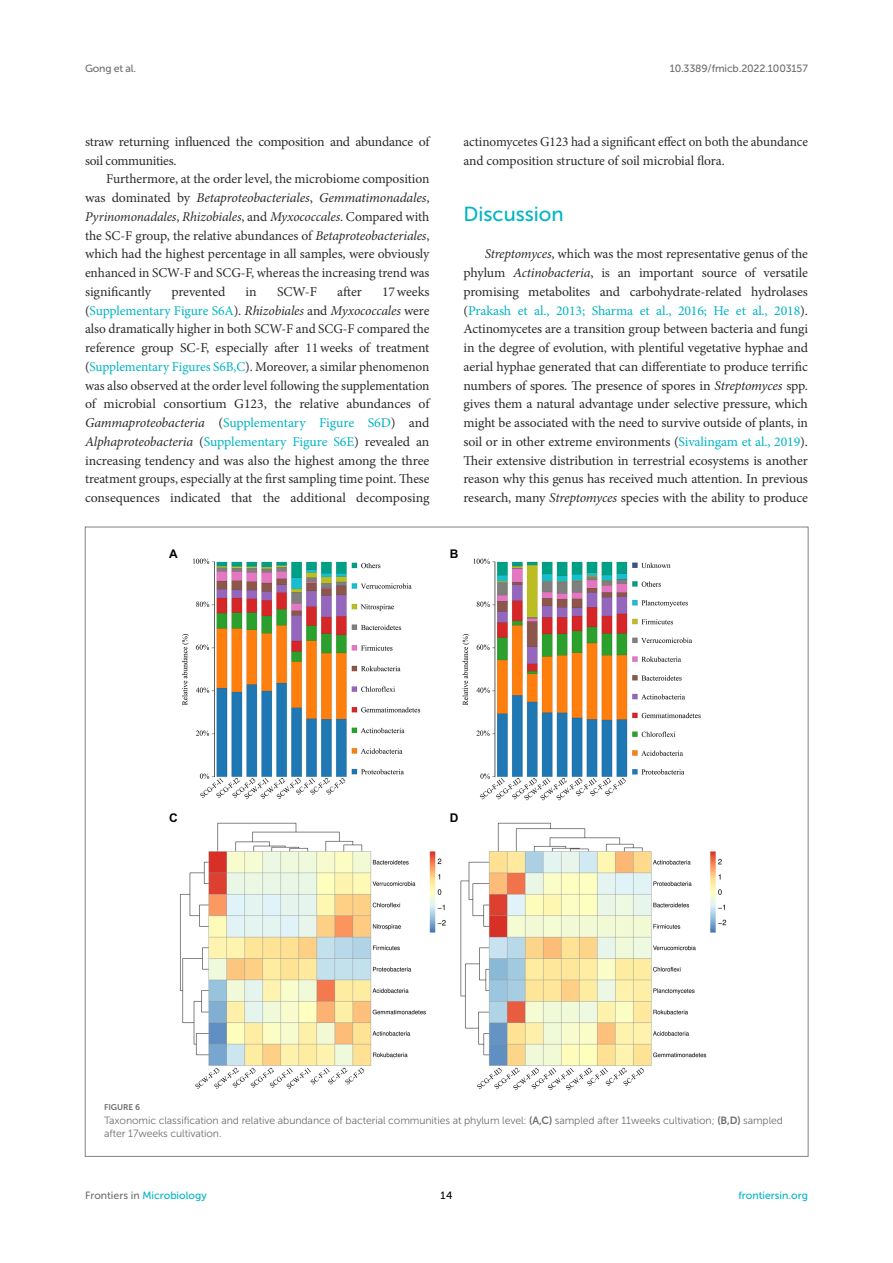
<style>
.page{position:relative;width:893px;height:1263px;background:#fff}
.page>*{position:absolute;margin:0;border:0;box-sizing:border-box;transform-origin:0 0}
.HEAD_1{font:20.25px "Museo Sans 500";color:#00b4c4}
.TEXT{font:13.5px/18.8px "Minion Pro";letter-spacing:-.005em;color:#2b2b2a;text-align:justify}
.TEXT_FLUSH{font:13.5px/18.8px "Minion Pro";letter-spacing:-.02em;color:#2b2b2a}
.t1{font:700 12px "Arial";color:#000}
.FIG_LEG{font:10.5px/13.5px "Museo Sans 300";letter-spacing:-.01em;color:#706f70}
.t2{font:10.5px "Museo Sans 500";color:#00b4c4}
.t3{font:10.5px "Museo Sans 500";letter-spacing:-.015em;color:#706f70}
.t4{font:10.5px "Museo Sans 500";color:#000}
.FIG_HD{font:8.25px "Museo Sans 700";letter-spacing:-.01em;color:#706f70}
.s1{font-style:italic}
.s2{color:#00b4c4}
.s3{font-family:"Museo Sans 700"}
.s4{color:#706f70}
</style>
<div class="page">
<img style="left:180px;top:558px;width:547px;height:533px">
<p class="t3" style="left:85px;top:63px;width:53px">Gong et al.</p>
<p class="t3" style="left:670px;top:63px;width:140px">10.3389/fmicb.2022.1003157</p>
<p class="TEXT_FLUSH" style="left:85px;top:132px;width:346px">straw returning influenced the composition and abundance of soil communities.</p>
<p class="TEXT" style="left:85px;top:170px;width:346px;text-indent:21px">Furthermore, at the order level, the microbiome composition was dominated by <span class="s1">Betaproteobacteriales</span>, <span class="s1">Gemmatimonadales</span>, <span class="s1">Pyrinomonadales</span>, <span class="s1">Rhizobiales</span>, and <span class="s1">Myxococcales</span>. Compared with the SC-F group, the relative abundances of <span class="s1">Betaproteobacteriales</span>, which had the highest percentage in all samples, were obviously enhanced in SCW-F and SCG-F, whereas the increasing trend was significantly</p>
<p class="TEXT" style="left:85px;top:282px;width:346px;text-indent:297px">17weeks (<span class="s2">Supplementary Figure S6A</span>). <span class="s1">Rhizobiales</span> and <span class="s1">Myxococcales</span> were also dramatically higher in both SCW-F and SCG-F compared the reference group SC-F, especially after 11weeks of treatment (<span class="s2">Supplementary Figures S6B,C</span>). Moreover, a similar phenomenon was also observed at the order level following the supplementation of microbial consortium G123, the relative abundances of <span class="s1">Gammaproteobacteria</span> (<span class="s2">Supplementary Figure S6D</span>) and <span class="s1">Alphaproteobacteria</span> (<span class="s2">Supplementary Figure S6E</span>) revealed an increasing tendency and was also the highest among the three treatment groups, especially at the first sampling time point. These consequences indicated that the additional decomposing</p>
<p class="TEXT" style="left:171px;top:282px;width:56px">prevented</p>
<p class="TEXT" style="left:246px;top:282px;width:13px">in</p>
<p class="TEXT" style="left:277px;top:282px;width:42px">SCW-F</p>
<p class="TEXT" style="left:337px;top:282px;width:26px">after</p>
<p class="TEXT" style="left:463px;top:132px;width:346px">actinomycetes G123 had a significant effect on both the abundance and composition structure of soil microbial flora.</p>
<p class="HEAD_1" style="left:463px;top:203px;width:102px">Discussion</p>
<p class="TEXT_FLUSH" style="left:463px;top:245px;width:346px;text-align:justify;text-indent:21px"><span class="s1">Streptomyces</span>, which was the most representative genus of the phylum <span class="s1">Actinobacteria</span>, is an important source of versatile promising metabolites and carbohydrate-related hydrolases (<span class="s2">Prakash et al., 2013; Sharma et al., 2016; He et al., 2018</span>).<br>Actinomycetes are a transition group between bacteria and fungi in the degree of evolution, with plentiful vegetative hyphae and aerial hyphae generated that can differentiate to produce terrific numbers of spores. The presence of spores in <span class="s1">Streptomyces</span> spp. gives them a natural advantage under selective pressure, which might be associated with the need to survive outside of plants, in soil or in other extreme environments (<span class="s2">Sivalingam et al., 2019</span>).<br>Their extensive distribution in terrestrial ecosystems is another reason why this genus has received much attention. In previous research, many <span class="s1">Streptomyces</span> species with the ability to produce</p>
<p class="t1" style="left:169px;top:545px;width:10px">A</p>
<p class="t1" style="left:450px;top:545px;width:10px">B</p>
<p class="t1" style="left:169px;top:809px;width:10px">C</p>
<p class="t1" style="left:450px;top:809px;width:10px">D</p>
<p class="FIG_HD" style="left:104px;top:1103px;width:37px">FIGURE 6</p>
<p class="FIG_LEG" style="left:104px;top:1114px;width:680px">Taxonomic classification and relative abundance of bacterial communities at phylum level: <span class="s3">(A,C)</span> sampled after 11 weeks cultivation; <span class="s3">(B,D)</span> sampled after 17 weeks cultivation.</p>
<p class="t2" style="left:85px;top:1190px;width:123px"><span class="s4">Frontiers in</span> Microbiology</p>
<p class="t4" style="left:441px;top:1190px;width:13px">14</p>
<p class="t2" style="left:738px;top:1190px;width:71px">frontiersin.org</p>
</div>
